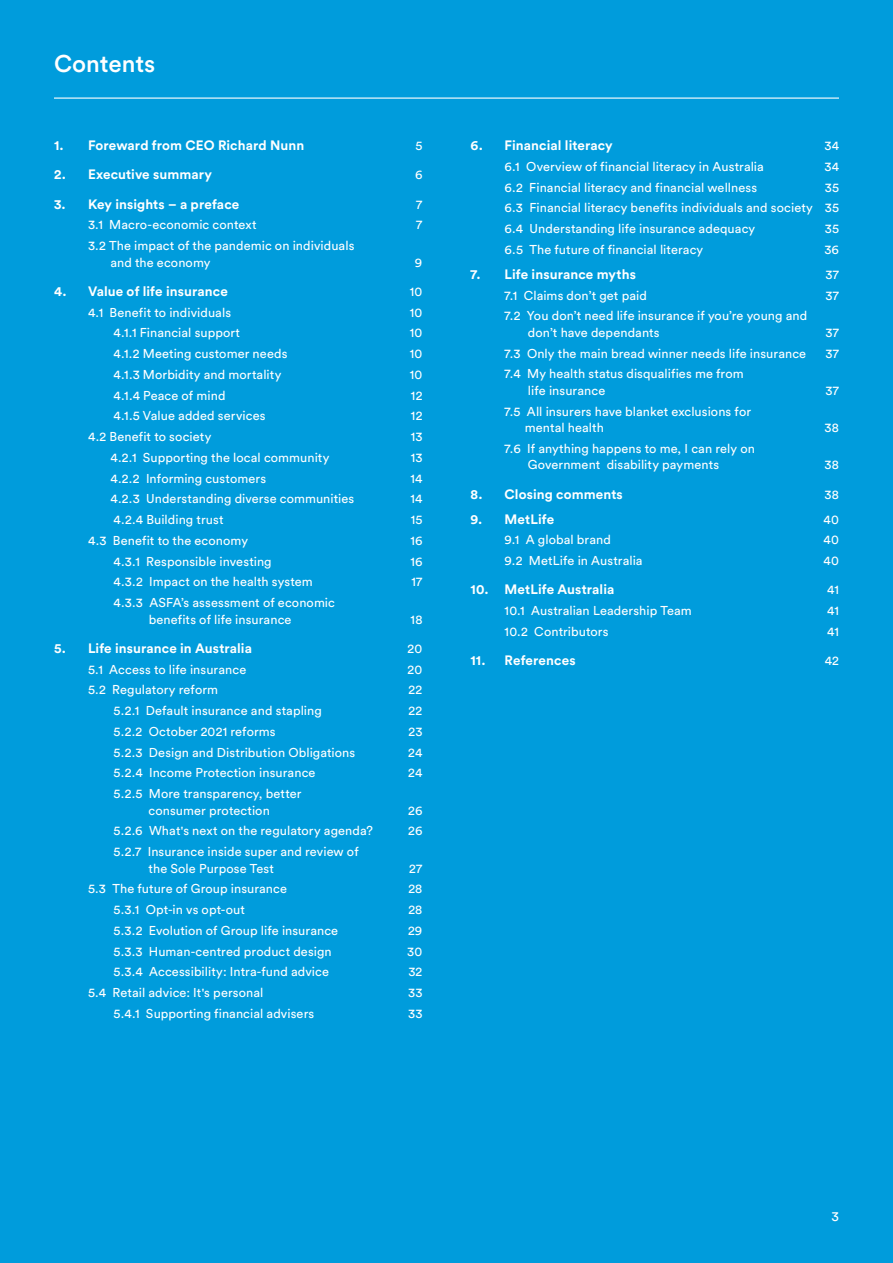
<style>
.page{position:relative;width:893px;height:1263px;background:#009cdc}
.page>*{position:absolute;margin:0;border:0;box-sizing:border-box;transform-origin:0 0}
.t1{font:500 24px "Met Life Circular";color:#fff}
.t2{font:700 13.5px "Circular Pro";letter-spacing:.005em;color:#fff}
.t3{font:13.5px "Circular Pro";color:#fff}
.t4{font:12.75px/16.5px "Circular Pro";letter-spacing:.005em;color:#fff}
</style>
<div class="page">
<hr style="left:54px;top:98px;width:785px;height:1px;background:#fff">
<h1 class="t1" style="left:54px;top:47px;width:103px">Contents</h1>
<p class="t2" style="left:54px;top:136px;width:252px">1. Foreward from CEO Richard Nunn</p>
<p class="t4" style="left:415px;top:137px;width:8px">5</p>
<p class="t2" style="left:54px;top:165px;width:160px">2. Executive summary</p>
<p class="t4" style="left:415px;top:166px;width:9px">6</p>
<p class="t2" style="left:54px;top:194px;width:187px">3. Key insights – a preface</p>
<p class="t4" style="left:416px;top:195px;width:8px">7</p>
<p class="t4" style="left:88px;top:216px;width:170px">3.1 Macro-economic context</p>
<p class="t4" style="left:416px;top:216px;width:8px">7</p>
<p class="t4" style="left:110px;top:237px;width:246px;text-indent:-22px">3.2 The impact of the pandemic on individuals and the economy</p>
<p class="t4" style="left:415px;top:253px;width:9px">9</p>
<p class="t2" style="left:54px;top:282px;width:175px">4. Value of life insurance</p>
<p class="t4" style="left:410px;top:282px;width:14px">10</p>
<p class="t4" style="left:88px;top:303px;width:145px">4.1 Benefit to individuals</p>
<p class="t4" style="left:410px;top:303px;width:14px">10</p>
<p class="t4" style="left:114px;top:324px;width:128px">4.1.1 Financial support</p>
<p class="t4" style="left:410px;top:324px;width:14px">10</p>
<p class="t4" style="left:114px;top:345px;width:175px">4.1.2 Meeting customer needs</p>
<p class="t4" style="left:410px;top:345px;width:14px">10</p>
<p class="t4" style="left:114px;top:365px;width:169px">4.1.3 Morbidity and mortality</p>
<p class="t4" style="left:410px;top:365px;width:14px">10</p>
<p class="t4" style="left:114px;top:386px;width:113px">4.1.4 Peace of mind</p>
<p class="t4" style="left:411px;top:386px;width:13px">12</p>
<p class="t4" style="left:114px;top:407px;width:154px">4.1.5 Value added services</p>
<p class="t4" style="left:411px;top:407px;width:13px">12</p>
<p class="t4" style="left:88px;top:428px;width:125px">4.2 Benefit to society</p>
<p class="t4" style="left:411px;top:428px;width:13px">13</p>
<p class="t4" style="left:110px;top:449px;width:221px">4.2.1 Supporting the local community</p>
<p class="t4" style="left:411px;top:449px;width:13px">13</p>
<p class="t4" style="left:110px;top:469px;width:157px">4.2.2 Informing customers</p>
<p class="t4" style="left:411px;top:469px;width:13px">14</p>
<p class="t4" style="left:110px;top:490px;width:245px">4.2.3 Understanding diverse communities</p>
<p class="t4" style="left:411px;top:490px;width:13px">14</p>
<p class="t4" style="left:114px;top:511px;width:111px">4.2.4 Building trust</p>
<p class="t4" style="left:411px;top:511px;width:13px">15</p>
<p class="t4" style="left:88px;top:532px;width:161px">4.3 Benefit to the economy</p>
<p class="t4" style="left:410px;top:532px;width:14px">16</p>
<p class="t4" style="left:114px;top:552px;width:160px">4.3.1 Responsible investing</p>
<p class="t4" style="left:410px;top:552px;width:14px">16</p>
<p class="t4" style="left:114px;top:573px;width:201px">4.3.2 Impact on the health system</p>
<p class="t4" style="left:412px;top:573px;width:12px">17</p>
<p class="t4" style="left:149px;top:594px;width:188px;text-indent:-35px">4.3.3 ASFA’s assessment of economic benefits of life insurance</p>
<p class="t4" style="left:411px;top:610px;width:13px">18</p>
<p class="t2" style="left:54px;top:639px;width:199px">5. Life insurance in Australia</p>
<p class="t4" style="left:408px;top:639px;width:16px">20</p>
<p class="t4" style="left:88px;top:660px;width:160px">5.1 Access to life insurance</p>
<p class="t4" style="left:408px;top:660px;width:16px">20</p>
<p class="t4" style="left:88px;top:681px;width:132px">5.2 Regulatory reform</p>
<p class="t4" style="left:409px;top:681px;width:15px">22</p>
<p class="t4" style="left:114px;top:702px;width:210px">5.2.1 Default insurance and stapling</p>
<p class="t4" style="left:409px;top:702px;width:15px">22</p>
<p class="t4" style="left:114px;top:723px;width:164px">5.2.2 October 2021 reforms</p>
<p class="t4" style="left:408px;top:723px;width:15px">23</p>
<p class="t4" style="left:114px;top:743px;width:243px">5.2.3 Design and Distribution Obligations</p>
<p class="t4" style="left:408px;top:743px;width:16px">24</p>
<p class="t4" style="left:114px;top:764px;width:203px">5.2.4 Income Protection insurance</p>
<p class="t4" style="left:408px;top:764px;width:16px">24</p>
<p class="t4" style="left:114px;top:785px;width:190px;text-align:center">5.2.5 More transparency, better consumer protection</p>
<p class="t4" style="left:408px;top:801px;width:16px">26</p>
<p class="t4" style="left:114px;top:822px;width:261px">5.2.6 What's next on the regulatory agenda?</p>
<p class="t4" style="left:408px;top:822px;width:16px">26</p>
<p class="t4" style="left:149px;top:843px;width:212px;text-indent:-35px">5.2.7 Insurance inside super and review of the Sole Purpose Test</p>
<p class="t4" style="left:409px;top:859px;width:15px">27</p>
<p class="t4" style="left:88px;top:880px;width:201px">5.3 The future of Group insurance</p>
<p class="t4" style="left:408px;top:880px;width:16px">28</p>
<p class="t4" style="left:114px;top:901px;width:133px">5.3.1 Opt-in vs opt-out</p>
<p class="t4" style="left:408px;top:901px;width:16px">28</p>
<p class="t4" style="left:114px;top:922px;width:226px">5.3.2 Evolution of Group life insurance</p>
<p class="t4" style="left:408px;top:922px;width:16px">29</p>
<p class="t4" style="left:114px;top:942px;width:220px">5.3.3 Human-centred product design</p>
<p class="t4" style="left:407px;top:942px;width:17px">30</p>
<p class="t4" style="left:114px;top:963px;width:217px">5.3.4 Accessibility: Intra-fund advice</p>
<p class="t4" style="left:408px;top:963px;width:16px">32</p>
<p class="t4" style="left:88px;top:984px;width:177px">5.4 Retail advice: It's personal</p>
<p class="t4" style="left:408px;top:984px;width:16px">33</p>
<p class="t4" style="left:114px;top:1005px;width:202px">5.4.1 Supporting financial advisers</p>
<p class="t4" style="left:408px;top:1005px;width:16px">33</p>
<p class="t2" style="left:471px;top:136px;width:144px">6. Financial literacy</p>
<p class="t4" style="left:824px;top:137px;width:16px">34</p>
<p class="t4" style="left:505px;top:157px;width:261px">6.1 Overview of financial literacy in Australia</p>
<p class="t4" style="left:824px;top:157px;width:16px">34</p>
<p class="t4" style="left:505px;top:178px;width:254px">6.2 Financial literacy and financial wellness</p>
<p class="t4" style="left:505px;top:176px;width:336px;line-height:20.7px;text-align:justify;text-indent:320px">35<br>6.3 Financial literacy benefits individuals and society 35<br>6.4 Understanding life insurance adequacy</p>
<p class="t4" style="left:825px;top:220px;width:16px">35</p>
<p class="t4" style="left:505px;top:240px;width:200px">6.5 The future of financial literacy</p>
<p class="t4" style="left:824px;top:240px;width:16px">36</p>
<p class="t2" style="left:471px;top:265px;width:167px">7. Life insurance myths</p>
<p class="t4" style="left:825px;top:265px;width:15px">37</p>
<p class="t4" style="left:505px;top:286px;width:144px">7.1 Claims don’t get paid</p>
<p class="t4" style="left:825px;top:286px;width:15px">37</p>
<p class="t4" style="left:528px;top:307px;width:281px;text-indent:-23px">7.2 You don’t need life insurance if you’re young and don’t have dependants</p>
<p class="t4" style="left:825px;top:323px;width:15px">37</p>
<p class="t4" style="left:505px;top:344px;width:303px">7.3 Only the main bread winner needs life insurance</p>
<p class="t4" style="left:825px;top:344px;width:15px">37</p>
<p class="t4" style="left:528px;top:365px;width:217px;text-indent:-23px">7.4 My health status disqualifies me from life insurance</p>
<p class="t4" style="left:825px;top:381px;width:15px">37</p>
<p class="t4" style="left:525px;top:402px;width:228px;text-indent:-20px">7.5 All insurers have blanket exclusions for mental health</p>
<p class="t4" style="left:528px;top:439px;width:228px;text-indent:-23px">7.6 If anything happens to me, I can rely on<br>Government disability payments</p>
<p class="t4" style="left:824px;top:419px;width:16px">38</p>
<p class="t4" style="left:824px;top:456px;width:16px">38</p>
<p class="t2" style="left:471px;top:484px;width:154px">8. Closing comments</p>
<p class="t4" style="left:824px;top:485px;width:16px">38</p>
<p class="t2" style="left:471px;top:509px;width:85px">9. MetLife</p>
<p class="t4" style="left:823px;top:510px;width:17px">40</p>
<p class="t4" style="left:505px;top:531px;width:108px">9.1 A global brand</p>
<p class="t4" style="left:823px;top:531px;width:17px">40</p>
<p class="t4" style="left:505px;top:552px;width:140px">9.2 MetLife in Australia</p>
<p class="t4" style="left:823px;top:552px;width:17px">40</p>
<p class="t2" style="left:471px;top:580px;width:145px">10. MetLife Australia</p>
<p class="t4" style="left:827px;top:581px;width:13px">41</p>
<p class="t4" style="left:505px;top:602px;width:189px">10.1 Australian Leadership Team</p>
<p class="t4" style="left:827px;top:602px;width:13px">41</p>
<p class="t4" style="left:505px;top:622px;width:106px">10.2 Contributors</p>
<p class="t4" style="left:827px;top:622px;width:13px">41</p>
<p class="t2" style="left:471px;top:651px;width:106px">11. References</p>
<p class="t4" style="left:825px;top:652px;width:16px">42</p>
<p class="t3" style="left:831px;top:1207px;width:9px">3</p>
</div>
